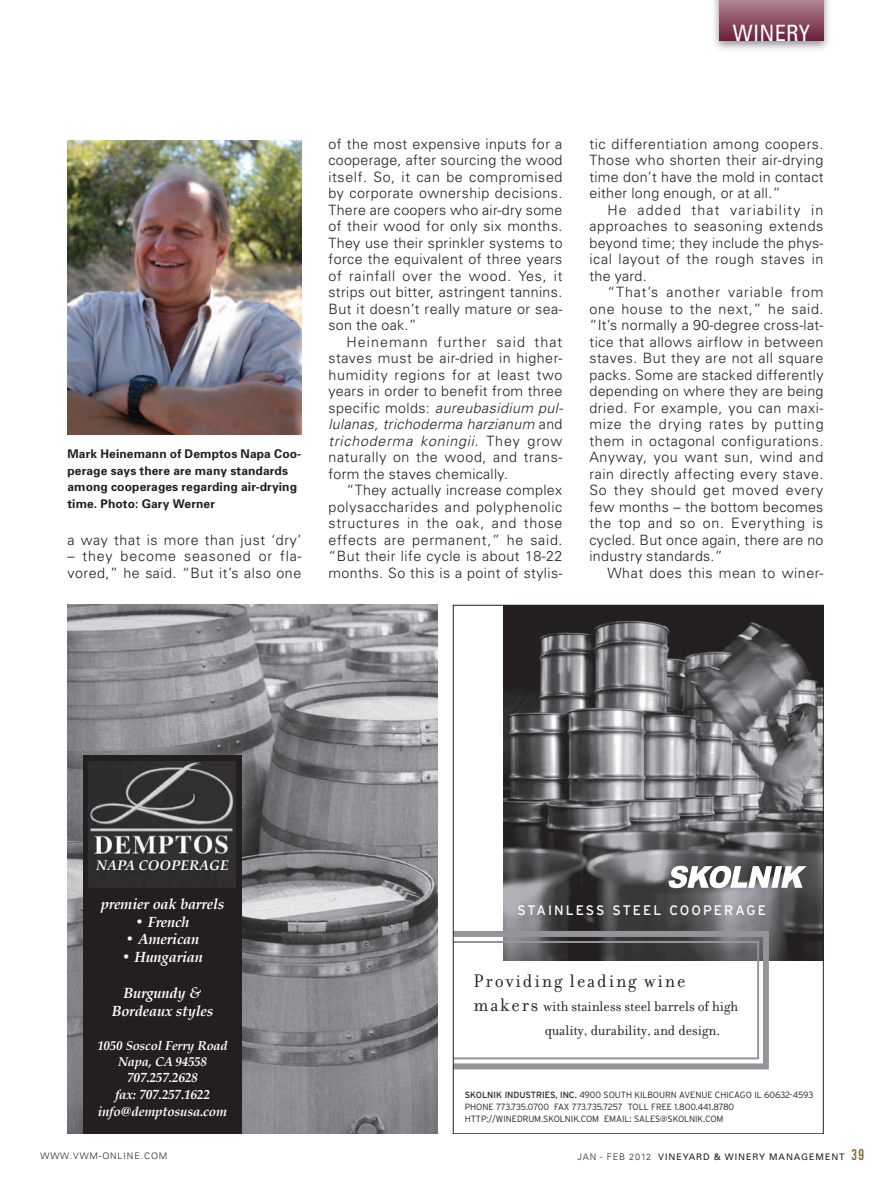
<style>
.page{position:relative;width:891px;height:1188px;background:#fff}
.page>*{position:absolute;margin:0;border:0;box-sizing:border-box;transform-origin:0 0}
.Caption_R{font:condensed 22.5px "Univers";letter-spacing:.005em;color:#fff}
.t1{font:19.65px "Filosofia";letter-spacing:.1em;color:#231f20}
.t2{font:15px/24.2px "Filosofia";color:#231f20}
.t3{font:italic 700 14.7px/17.9px "Palatino";letter-spacing:-.015em;color:#fff;text-align:center}
.Body_Standard_R{font:300 14.25px/16.5px "Univers";letter-spacing:.03em;color:#231f20;text-align:justify}
.Body_Standard_R-2{font:300 14.25px/16.5px "Univers";letter-spacing:.055em;color:#231f20}
.t4{font:italic 700 13.95px "Palatino";color:#fff}
.t5{font:13.8px "Interstate";letter-spacing:.15em;color:#fff}
.t6{font:italic 700 13.2px/16.6px "Palatino";letter-spacing:-.015em;color:#fff;text-align:center}
.t7{font:italic 700 12.9px/15.9px "Palatino";letter-spacing:-.015em;color:#fff;text-align:center}
.Caption_R-2{font:700 12px/16.5px "Univers";letter-spacing:.01em;color:#231f20}
.t8{font:12px "Courier";color:#000}
.t9{font:300 9px/12px "Interstate";letter-spacing:-.005em;color:#231f20}
.t10{font:9px "Univers";letter-spacing:.1em;color:#231f20}
.t11{font:300 9px "Univers";letter-spacing:.1em;color:#231f20}
.s1{font-style:italic}
.s2{font-size:19.65px}
.s3{font-weight:400}
.s4{font-weight:300}
.s5{font-stretch:ultra-condensed;font-size:15px;color:#7b6329}
</style>
<div class="page">
<img style="left:67px;top:141px;width:234px;height:294px">
<img style="left:68px;top:605px;width:370px;height:529px">
<div style="left:83px;top:755px;width:159px;height:379px;background:#231f20"></div>
<img style="left:88px;top:762px;width:148px;height:125px">
<img style="left:504px;top:607px;width:318px;height:353px">
<svg style="left:669px;top:866px;width:138px;height:22px"></svg>
<svg style="left:455px;top:931px;width:314px;height:138px"></svg>
<div style="left:453px;top:941px;width:306px;height:118px;border:2px solid #939598"></div>
<div style="left:711px;top:0;width:121px;height:52px;background:#231f20;opacity:.5"></div>
<div style="left:719px;top:0;width:105px;height:40px;background:linear-gradient(to bottom,#b1858f,#6d233d)"></div>
<p class="Caption_R" style="left:733px;top:18px;width:79px">WINERY</p>
<p class="Caption_R-2" style="left:67px;top:445px;width:235px">Mark Heinemann of Demptos Napa Coo&shy;perage says there are many standards among cooperages regarding air-drying time. Photo: Gary Werner</p>
<p class="Body_Standard_R" style="left:68px;top:531px;width:235px">a way that is more than just ‘dry’</p>
<p class="Body_Standard_R-2" style="left:68px;top:547px;width:235px">– they become seasoned or fla&shy;vored,” he said. “But it’s also one</p>
<p class="Body_Standard_R" style="left:328px;top:135px;width:236px">of the most expensive inputs for a cooperage, after sourcing the wood itself. So, it can be compromised by corporate ownership decisions.<br>There are coopers who air-dry some of their wood for only six months.<br>They use their sprinkler systems to force the equivalent of three years of rainfall over the wood. Yes, it strips out bitter, astringent tannins.<br>But it doesn’t really mature or sea&shy;son the oak.”</p>
<p class="Body_Standard_R" style="left:328px;top:333px;width:236px;text-indent:18px">Heinemann further said that staves must be air-dried in higher&shy;humidity regions for at least two years in order to benefit from three specific molds: <span class="s1">aureubasidium pul&shy;lulanas, trichoderma harzianum</span> and <span class="s1">trichoderma koningii</span>. They grow naturally on the wood, and trans&shy;form the staves chemically.</p>
<p class="Body_Standard_R" style="left:328px;top:481px;width:236px;text-indent:18px">“They actually increase complex polysaccharides and polyphenolic structures in the oak, and those effects are permanent,” he said. “But their life cycle is about 18-22 months. So this is a point of stylis-</p>
<p class="Body_Standard_R" style="left:590px;top:135px;width:236px">tic differentiation among coopers.<br>Those who shorten their air-drying time don’t have the mold in contact either long enough, or at all.”</p>
<p class="Body_Standard_R" style="left:590px;top:201px;width:236px;text-indent:18px">He added that variability in approaches to seasoning extends beyond time; they include the phys&shy;ical layout of the rough staves in the yard.</p>
<p class="Body_Standard_R" style="left:590px;top:283px;width:236px;text-indent:18px">“That’s another variable from one house to the next,” he said. “It’s normally a 90-degree cross-lat&shy;tice that allows airflow in between staves. But they are not all square packs. Some are stacked differently depending on where they are being dried. For example, you can maxi&shy;mize the drying rates by putting them in octagonal configurations.<br>Anyway, you want sun, wind and rain directly affecting every stave.<br>So they should get moved every few months – the bottom becomes the top and so on. Everything is cycled. But once again, there are no industry standards.”</p>
<p class="Body_Standard_R" style="left:608px;top:564px;width:217px">What does this mean to winer-</p>
<p class="t8" style="left:457px;top:554px;width:361px">Skolnik_Dir10_Jan10.qxd 10/19/09 10:04 AM Page 1</p>
<p class="t4" style="left:96px;top:854px;width:134px">NAPA COOPERAGE</p>
<p class="t3" style="left:101px;top:895px;width:125px">premier oak barrels</p>
<p class="t3" style="left:135px;top:913px;width:56px">• French</p>
<p class="t3" style="left:126px;top:931px;width:75px">• American</p>
<p class="t3" style="left:122px;top:949px;width:83px">• Hungarian</p>
<p class="t3" style="left:112px;top:984px;width:103px">Burgundy &amp;<br>Bordeaux styles</p>
<p class="t7" style="left:97px;top:1038px;width:132px">1050 Soscol Ferry Road<br>Napa, CA 94558</p>
<p class="t6" style="left:98px;top:1070px;width:131px">707.257.2628<br>fax: 707.257.1622 info@demptosusa.com</p>
<p class="t5" style="left:517px;top:903px;width:250px">STAINLESS STEEL COOPERAGE</p>
<p class="t1" style="left:474px;top:970px;width:213px">Providing leading wine</p>
<p class="t2" style="left:545px;top:994px;width:195px;text-indent:-71px"><span class="s2">makers</span> with stainless steel barrels of high quality, durability, and design.</p>
<p class="t9" style="left:465px;top:1088px;width:350px"><span class="s3">SKOLNIK INDUSTRIES, INC.</span> 4900 SOUTH KILBOURN AVENUE CHICAGO IL 60632-4593<br>PHONE 773.735.0700 FAX 773.735.7257 TOLL FREE 1.800.441.8780<br>HTTP://WINEDRUM.SKOLNIK.COM EMAIL: SALES@SKOLNIK.COM</p>
<p class="t11" style="left:40px;top:1151px;width:128px">WWW.VWM-ONLINE.COM</p>
<p class="t10" style="left:577px;top:1151px;width:288px"><span class="s4">JAN - FEB 2012</span> VINEYARD &amp; WINERY MANAGEMENT <span class="s5">39</span></p>
</div>
